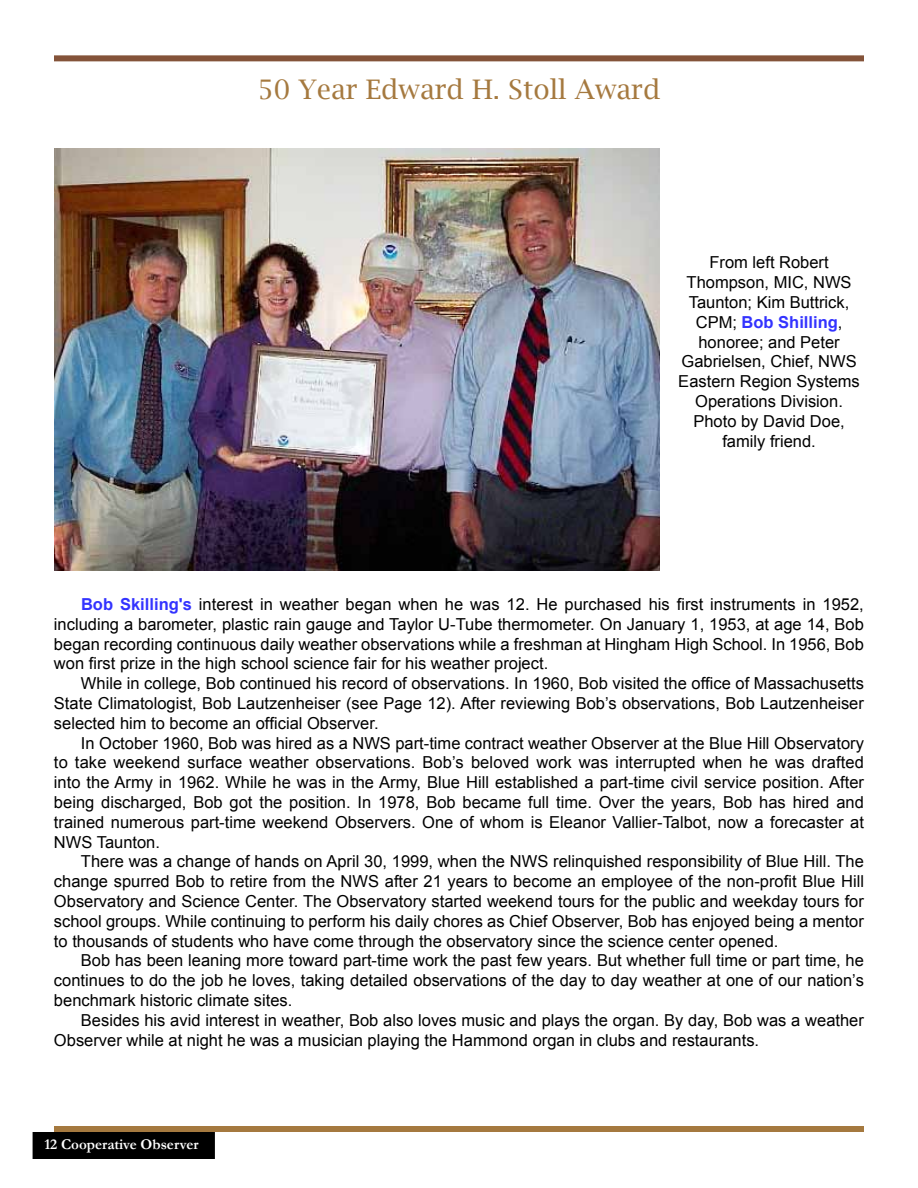
<style>
.page{position:relative;width:918px;height:1188px;background:#fff}
.page>*{position:absolute;margin:0;border:0;box-sizing:border-box;transform-origin:0 0}
.t1{font:27px "Lucida Bright";color:#a5793f}
.t2{font:16.5px/19.8px "Arial";color:#000;text-align:justify}
.t3{font:700 15px "Garamond";color:#fff}
.s1{font-weight:700;color:#33f}
</style>
<div class="page">
<div style="left:33px;top:1133px;width:181px;height:25px;background:#000"></div>
<div style="left:33px;top:1132px;width:182px;height:27px;border:2px solid #000"></div>
<div style="left:54px;top:1126px;width:810px;height:6px;background:#a5793f"></div>
<div style="left:54px;top:55px;width:810px;height:6px;background:#845339"></div>
<img style="left:54px;top:148px;width:605px;height:422px">
<h1 class="t1" style="left:258px;top:74px;width:404px">50 Year Edward H. Stoll Award</h1>
<p class="t2" style="left:678px;top:253px;width:183px;text-align:center">From left Robert<br>Thompson, MIC, NWS<br>Taunton; Kim Buttrick,<br>CPM; <span class="s1">Bob Shilling</span>, honoree; and Peter<br>Gabrielsen, Chief, NWS<br>Eastern Region Systems<br>Operations Division.<br>Photo by David Doe, family friend.</p>
<p class="t2" style="left:54px;top:594px;width:811px;text-indent:27px"><span class="s1">Bob Skilling's</span> interest in weather began when he was 12. He purchased his first instruments in 1952, including a barometer, plastic rain gauge and Taylor U-Tube thermometer. On January 1, 1953, at age 14, Bob began recording continuous daily weather observations while a freshman at Hingham High School. In 1956, Bob won first prize in the high school science fair for his weather project.</p>
<p class="t2" style="left:54px;top:674px;width:811px;text-indent:27px">While in college, Bob continued his record of observations. In 1960, Bob visited the office of Massachusetts State Climatologist, Bob Lautzenheiser (see Page 12). After reviewing Bob’s observations, Bob Lautzenheiser selected him to become an official Observer.</p>
<p class="t2" style="left:54px;top:733px;width:812px;text-indent:27px">In October 1960, Bob was hired as a NWS part-time contract weather Observer at the Blue Hill Observatory to take weekend surface weather observations. Bob’s beloved work was interrupted when he was drafted into the Army in 1962. While he was in the Army, Blue Hill established a part-time civil service position. After being discharged, Bob got the position. In 1978, Bob became full time. Over the years, Bob has hired and trained numerous part-time weekend Observers. One of whom is Eleanor Vallier-Talbot, now a forecaster at NWS Taunton.</p>
<p class="t2" style="left:54px;top:852px;width:812px;text-indent:27px">There was a change of hands on April 30, 1999, when the NWS relinquished responsibility of Blue Hill. The change spurred Bob to retire from the NWS after 21 years to become an employee of the non-profit Blue Hill Observatory and Science Center. The Observatory started weekend tours for the public and weekday tours for school groups. While continuing to perform his daily chores as Chief Observer, Bob has enjoyed being a mentor to thousands of students who have come through the observatory since the science center opened.</p>
<p class="t2" style="left:54px;top:951px;width:812px;text-indent:27px">Bob has been leaning more toward part-time work the past few years. But whether full time or part time, he continues to do the job he loves, taking detailed observations of the day to day weather at one of our nation’s benchmark historic climate sites.</p>
<p class="t2" style="left:54px;top:1010px;width:811px;text-indent:27px">Besides his avid interest in weather, Bob also loves music and plays the organ. By day, Bob was a weather<br>Observer while at night he was a musician playing the Hammond organ in clubs and restaurants.</p>
<p class="t3" style="left:44px;top:1134px;width:156px">12 Cooperative Observer</p>
</div>
